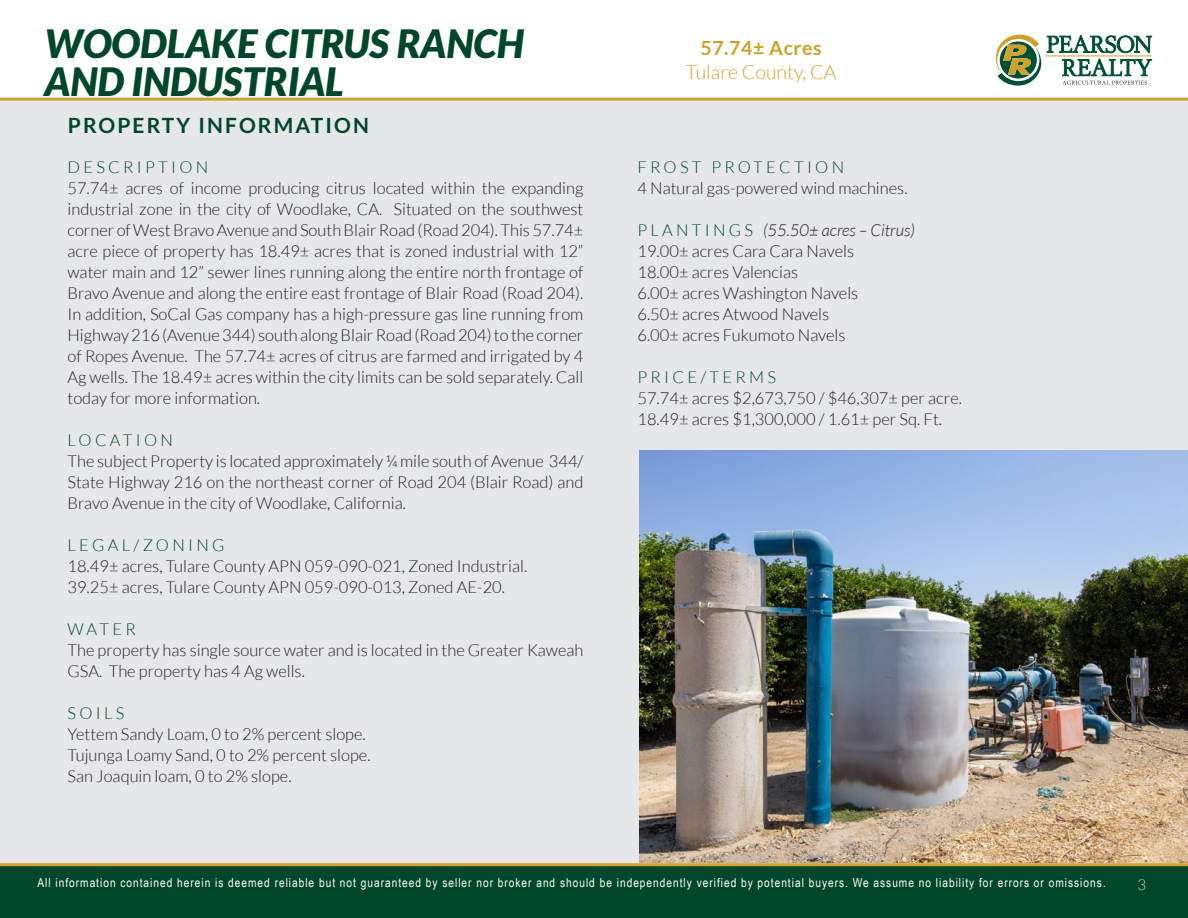
<style>
.page{position:relative;width:1188px;height:918px;background:#fff}
.page>*{position:absolute;margin:0;border:0;box-sizing:border-box;transform-origin:0 0}
.t1{font:italic 900 39px/37.2px "Lato";color:#00462b}
.t2{font:700 21px "Lato";letter-spacing:.1em;color:#00462b}
.t3{font:300 19.5px "Lato";color:#d0a12a}
.t4{font:700 19.5px "Lato";letter-spacing:.03em;color:#d0a12a}
.t5{font:300 16.5px/21px "Lato";color:#231f20;text-align:justify}
.t6{font:300 16.5px "Lato";letter-spacing:.2em;color:#00462b}
.t7{font:italic 300 16.5px "Lato";color:#231f20}
.t8{font:300 15px "Lato";color:#dcdddf}
.t9{font:12.3px "Arial Narrow";letter-spacing:.08em;color:#fff}
.s1{font-style:normal;color:#00462b}
</style>
<div class="page">
<div style="left:0;top:99px;width:1188px;height:765px;background:#e6e7e9"></div>
<img style="left:639px;top:450px;width:549px;height:412px">
<svg style="left:996px;top:35px;width:156px;height:51px"></svg>
<div style="left:0;top:864px;width:1188px;height:54px;background:#00462b"></div>
<hr style="left:0;top:863px;width:1188px;height:3px;background:#d0a12a">
<hr style="left:0;top:98px;width:1188px;height:3px;background:#d0a12a">
<h1 class="t1" style="left:44px;top:26px;width:481px">WOODLAKE CITRUS RANCH<br>AND INDUSTRIAL</h1>
<p class="t2" style="left:68px;top:114px;width:303px">PROPERTY INFORMATION</p>
<p class="t6" style="left:68px;top:159px;width:142px">DESCRIPTION</p>
<p class="t5" style="left:68px;top:178px;width:517px">57.74± acres of income producing citrus located within the expanding industrial zone in the city of Woodlake, CA. Situated on the southwest corner of West Bravo Avenue and South Blair Road (Road 204). This 57.74± acre piece of property has 18.49± acres that is zoned industrial with 12” water main and 12” sewer lines running along the entire north frontage of Bravo Avenue and along the entire east frontage of Blair Road (Road 204).<br>In addition, SoCal Gas company has a high-pressure gas line running from Highway 216 (Avenue 344) south along Blair Road (Road 204) to the corner of Ropes Avenue. The 57.74± acres of citrus are farmed and irrigated by 4<br>Ag wells. The 18.49± acres within the city limits can be sold separately. Call today for more information.</p>
<p class="t6" style="left:68px;top:432px;width:107px">LOCATION</p>
<p class="t5" style="left:68px;top:451px;width:517px">The subject Property is located approximately ¼ mile south of Avenue 344/ State Highway 216 on the northeast corner of Road 204 (Blair Road) and Bravo Avenue in the city of Woodlake, California.</p>
<p class="t6" style="left:68px;top:537px;width:158px">LEGAL/ZONING</p>
<p class="t5" style="left:68px;top:556px;width:461px">18.49± acres, Tulare County APN 059-090-021, Zoned Industrial.</p>
<p class="t5" style="left:68px;top:577px;width:439px">39.25± acres, Tulare County APN 059-090-013, Zoned AE-20.</p>
<p class="t6" style="left:68px;top:621px;width:70px">WATER</p>
<p class="t5" style="left:68px;top:640px;width:517px">The property has single source water and is located in the Greater Kaweah<br>GSA. The property has 4 Ag wells.</p>
<p class="t6" style="left:68px;top:705px;width:58px">SOILS</p>
<p class="t5" style="left:68px;top:724px;width:300px">Yettem Sandy Loam, 0 to 2% percent slope.</p>
<p class="t5" style="left:68px;top:745px;width:305px">Tujunga Loamy Sand, 0 to 2% percent slope.</p>
<p class="t5" style="left:68px;top:766px;width:226px">San Joaquin loam, 0 to 2% slope.</p>
<p class="t4" style="left:701px;top:36px;width:123px">57.74± Acres</p>
<p class="t3" style="left:686px;top:61px;width:152px">Tulare County, CA</p>
<p class="t6" style="left:637px;top:159px;width:208px">FROST PROTECTION</p>
<p class="t5" style="left:637px;top:178px;width:272px">4 Natural gas-powered wind machines.</p>
<p class="t7" style="left:637px;top:222px;width:279px"><span class="s1">P L A N T I N G S</span> (55.50± acres – Citrus)</p>
<p class="t5" style="left:637px;top:241px;width:218px">19.00± acres Cara Cara Navels</p>
<p class="t5" style="left:637px;top:262px;width:162px">18.00± acres Valencias</p>
<p class="t5" style="left:637px;top:283px;width:222px">6.00± acres Washington Navels</p>
<p class="t5" style="left:637px;top:304px;width:193px">6.50± acres Atwood Navels</p>
<p class="t5" style="left:637px;top:325px;width:210px">6.00± acres Fukumoto Navels</p>
<p class="t6" style="left:637px;top:369px;width:140px">PRICE/TERMS</p>
<p class="t5" style="left:637px;top:388px;width:326px">57.74± acres $2,673,750 / $46,307± per acre.</p>
<p class="t5" style="left:637px;top:409px;width:306px">18.49± acres $1,300,000 / 1.61± per Sq. Ft.</p>
<p class="t9" style="left:38px;top:873px;width:1070px">All information contained herein is deemed reliable but not guaranteed by seller nor broker and should be independently verified by potential buyers. We assume no liability for errors or omissions.</p>
<p class="t8" style="left:1138px;top:876px;width:10px">3</p>
</div>
